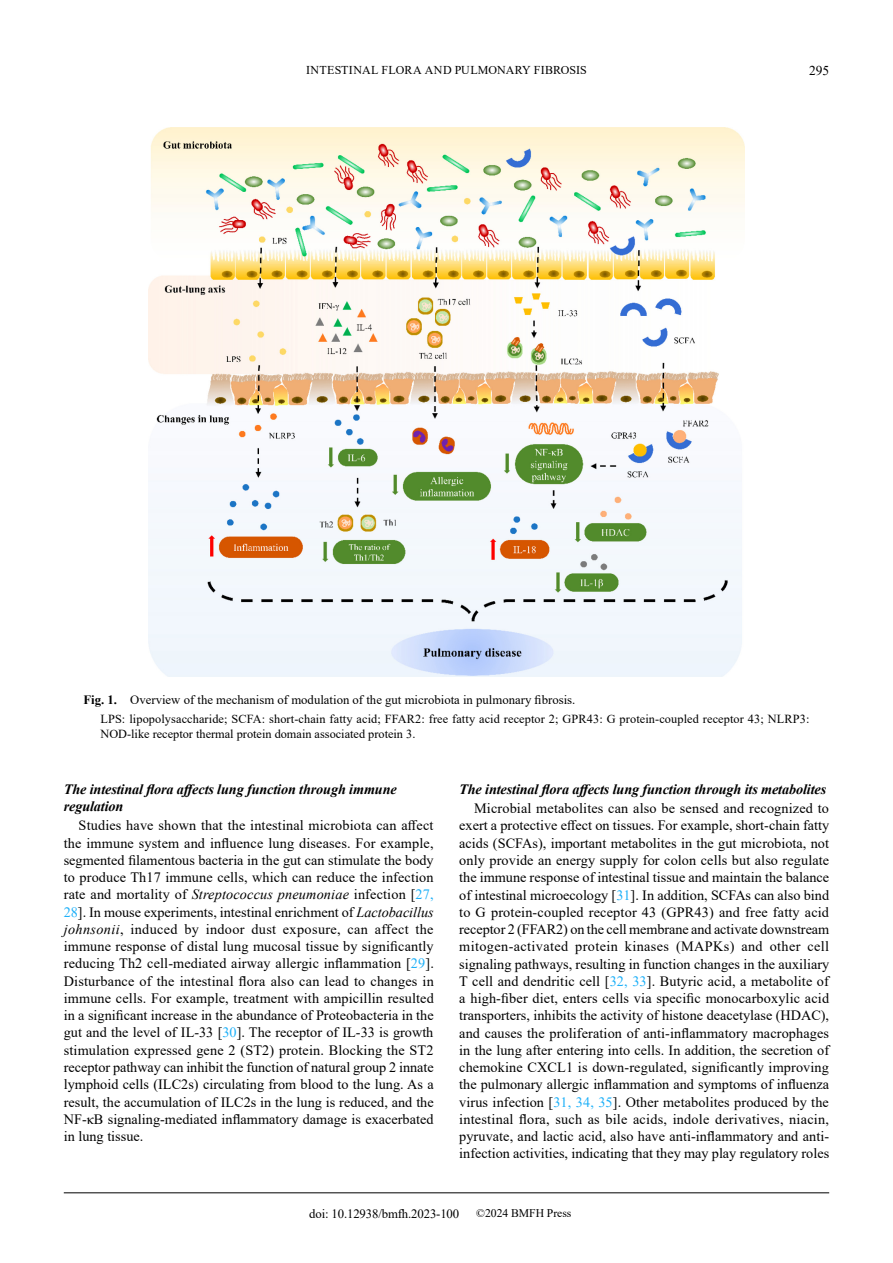
<style>
.page{position:relative;width:893px;height:1263px;background:#fff}
.page>*{position:absolute;margin:0;border:0;box-sizing:border-box;transform-origin:0 0}
.t1{font:14.25px/17.2px "Times New Roman";color:#000;text-align:justify}
.t2{font:italic 700 14.25px/17.2px "Times New Roman";letter-spacing:-.01em;color:#000}
.t3{font:13.5px "Times New Roman";color:#000}
.t4{font:12.75px "Times New Roman";color:#000}
.t5{font:12.3px/14.5px "Times New Roman";letter-spacing:.01em;color:#000}
.t6{font:12px "Times New Roman";letter-spacing:.01em;color:#000}
.t7{font:11.7px "Times New Roman";letter-spacing:-.005em;color:#000}
.s1{font-weight:700}
.s2{font-style:italic}
.s3{color:#1eb0f8}
</style>
<div class="page">
<hr style="left:64px;top:1192px;width:765px;height:1px;background:#000">
<img style="left:149px;top:128px;width:595px;height:549px">
<p class="t6" style="left:306px;top:61px;width:282px">INTESTINAL FLORA AND PULMONARY FIBROSIS</p>
<p class="t3" style="left:809px;top:61px;width:22px">295</p>
<p class="t4" style="left:83px;top:691px;width:493px"><span class="s1">Fig. 1.</span> Overview of the mechanism of modulation of the gut microbiota in pulmonary fibrosis.</p>
<p class="t5" style="left:100px;top:711px;width:710px">LPS: lipopolysaccharide; SCFA: short-chain fatty acid; FFAR2: free fatty acid receptor 2; GPR43: G protein-coupled receptor 43; NLRP3:<br>NOD-like receptor thermal protein domain associated protein 3.</p>
<p class="t2" style="left:64px;top:780px;width:335px">The intestinal flora affects lung function through immune regulation</p>
<p class="t1" style="left:64px;top:816px;width:372px;text-indent:15px">Studies have shown that the intestinal microbiota can affect the immune system and influence lung diseases. For example, segmented filamentous bacteria in the gut can stimulate the body to produce Th17 immune cells, which can reduce the infection rate and mortality of <span class="s2">Streptococcus pneumoniae</span> infection [<span class="s3">27, 28</span>]. In mouse experiments, intestinal enrichment of <span class="s2">Lactobacillus johnsonii</span>, induced by indoor dust exposure, can affect the immune response of distal lung mucosal tissue by significantly reducing Th2 cell-mediated airway allergic inflammation [<span class="s3">29</span>].<br>Disturbance of the intestinal flora also can lead to changes in immune cells. For example, treatment with ampicillin resulted in a significant increase in the abundance of Proteobacteria in the gut and the level of IL-33 [<span class="s3">30</span>]. The receptor of IL-33 is growth stimulation expressed gene 2 (ST2) protein. Blocking the ST2 receptor pathway can inhibit the function of natural group 2 innate lymphoid cells (ILC2s) circulating from blood to the lung. As a result, the accumulation of ILC2s in the lung is reduced, and the NF-κB signaling-mediated inflammatory damage is exacerbated in lung tissue.</p>
<p class="t2" style="left:459px;top:780px;width:368px">The intestinal flora affects lung function through its metabolites</p>
<p class="t1" style="left:459px;top:799px;width:371px;text-indent:15px">Microbial metabolites can also be sensed and recognized to exert a protective effect on tissues. For example, short-chain fatty acids (SCFAs), important metabolites in the gut microbiota, not only provide an energy supply for colon cells but also regulate the immune response of intestinal tissue and maintain the balance of intestinal microecology [<span class="s3">31</span>]. In addition, SCFAs can also bind to G protein-coupled receptor 43 (GPR43) and free fatty acid receptor 2 (FFAR2) on the cell membrane and activate downstream mitogen-activated protein kinases (MAPKs) and other cell signaling pathways, resulting in function changes in the auxiliary T cell and dendritic cell [<span class="s3">32, 33</span>]. Butyric acid, a metabolite of a high-fiber diet, enters cells via specific monocarboxylic acid transporters, inhibits the activity of histone deacetylase (HDAC), and causes the proliferation of anti-inflammatory macrophages in the lung after entering into cells. In addition, the secretion of chemokine CXCL1 is down-regulated, significantly improving the pulmonary allergic inflammation and symptoms of influenza virus infection [<span class="s3">31, 34, 35</span>]. Other metabolites produced by the intestinal flora, such as bile acids, indole derivatives, niacin, pyruvate, and lactic acid, also have anti-inflammatory and anti&shy;infection activities, indicating that they may play regulatory roles</p>
<p class="t4" style="left:309px;top:1205px;width:152px">doi: 10.12938/bmfh.2023-100</p>
<p class="t7" style="left:476px;top:1205px;width:97px">©2024 BMFH Press</p>
</div>
